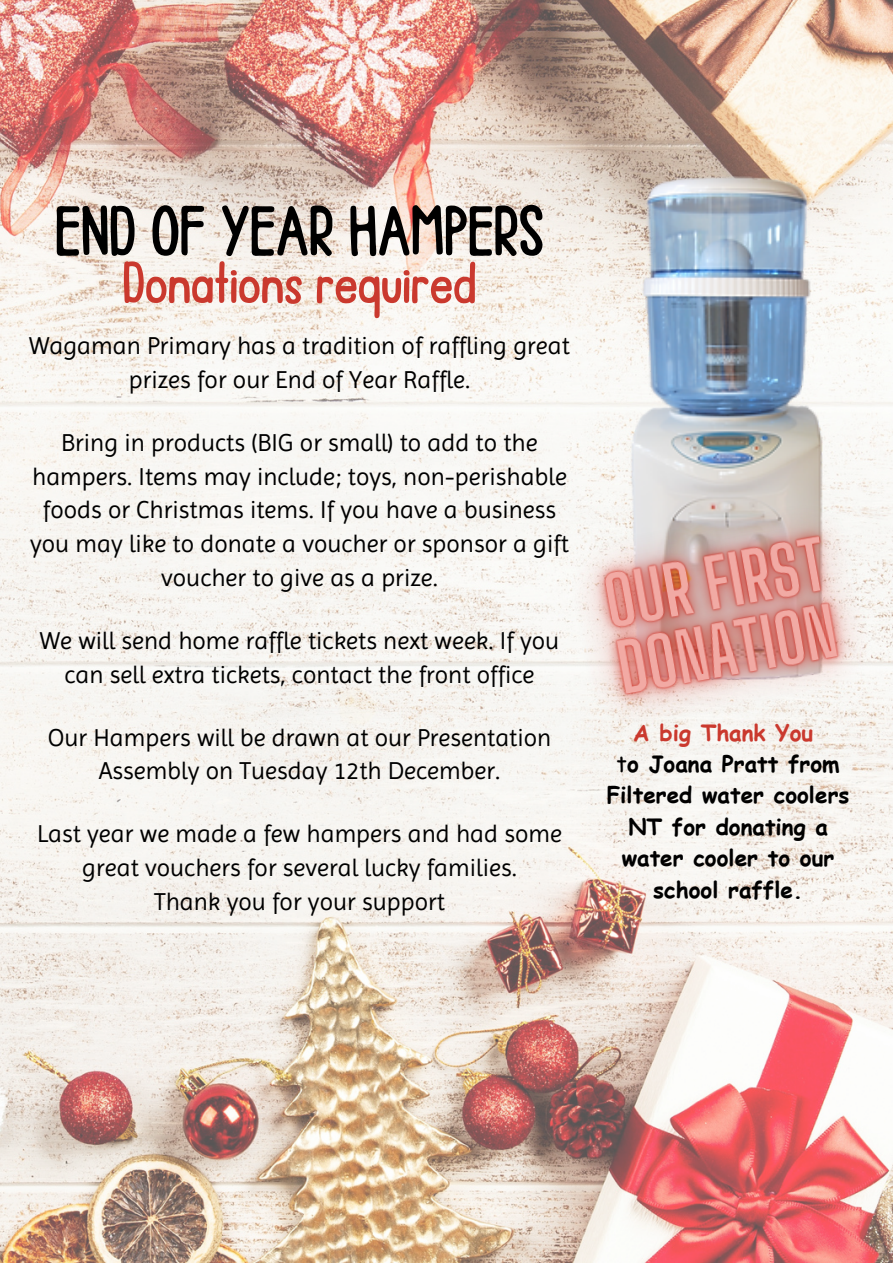
<style>
.page{position:relative;width:893px;height:1264px;background:#fff}
.page>*{position:absolute;margin:0;border:0;box-sizing:border-box;transform-origin:0 0}
.t1{font:75px "Ballpoint";color:#000}
.t2{font:62.25px "Ballpoint";color:#ca392e}
.t3{font:24.75px/33.8px "Imprima";color:#000;text-align:center}
.t4{font:700 22.5px/31.5px "Comic Sans MS";color:#000;text-align:center}
.t5{font:700 22.5px "Comic Sans MS";color:#ca392e}
.s1{font-weight:400}
</style>
<div class="page">
<img style="left:0;top:0;width:892px;height:1262px">
<img style="left:593px;top:141px;width:284px;height:294px">
<img style="left:509px;top:435px;width:383px;height:363px">
<p class="t1" style="left:55px;top:195px;width:490px">END OF YEAR HAMPERS</p>
<p class="t2" style="left:123px;top:253px;width:355px">Donations required</p>
<p class="t3" style="left:29px;top:329px;width:542px">Wagaman Primary has a tradition of raffling great prizes for our End of Year Raffle.</p>
<p class="t3" style="left:30px;top:425px;width:540px">Bring in products (BIG or small) to add to the hampers. Items may include; toys, non-perishable foods or Christmas items. If you have a business you may like to donate a voucher or sponsor a gift voucher to give as a prize.</p>
<p class="t3" style="left:40px;top:623px;width:521px">We will send home raffle tickets next week. If you can sell extra tickets, contact the front office</p>
<p class="t3" style="left:48px;top:720px;width:505px">Our Hampers will be drawn at our Presentation<br>Assembly on Tuesday 12th December.</p>
<p class="t3" style="left:37px;top:817px;width:526px">Last year we made a few hampers and had some great vouchers for several lucky families.</p>
<p class="t3" style="left:154px;top:884px;width:292px">Thank you for your support</p>
<p class="t5" style="left:633px;top:715px;width:181px">A big Thank You</p>
<p class="t4" style="left:606px;top:747px;width:244px"><span class="s1">t</span>o Joana Pratt from<br>Filtered water coolers<br>NT for donating a water cooler to our school raffle.</p>
</div>
